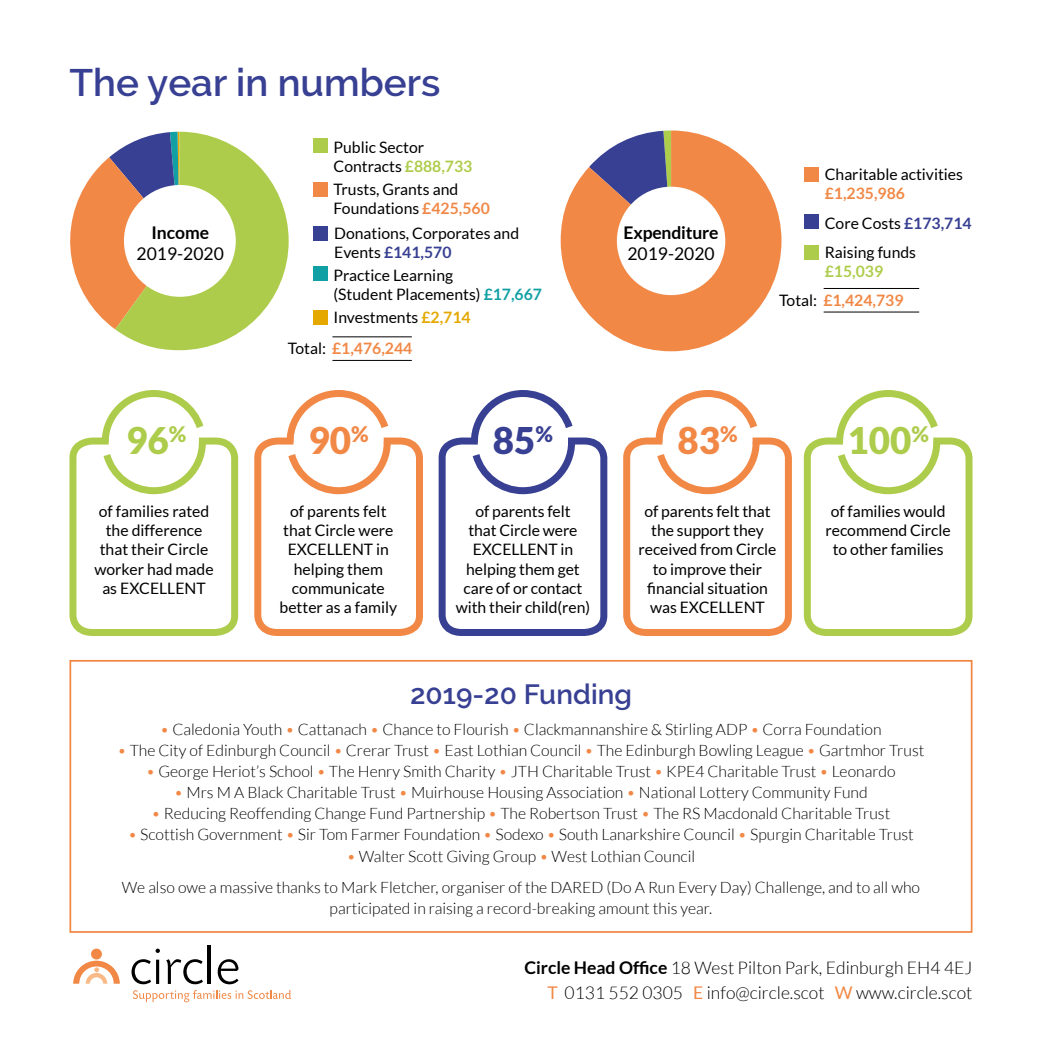
<style>
.page{position:relative;width:1042px;height:1042px;background:#fff}
.page>*{position:absolute;margin:0;border:0;box-sizing:border-box;transform-origin:0 0}
.t1{font:600 38.5px "Raleway";color:#384093}
.t2{font:900 36.75px "Lato";color:#aecc4b}
.t3{font:900 36.75px "Lato";color:#f18846}
.t4{font:900 36.75px "Lato";color:#384093}
.t5{font:600 28px "Raleway";color:#384093}
.t6{font:300 17.5px/24.5px "Lato";color:#000;text-align:right}
.t7{font:17.5px "Lato";color:#000}
.t8{font:700 17.5px "Lato";letter-spacing:-.01em;color:#000}
.t9{font:300 15.75px/31px "Lato";color:#000;text-align:center}
.t10{font:15.75px/19.2px "Lato";color:#000}
.t11{font:700 15.75px "Lato";color:#f18846}
.t12{font:700 15.75px "Lato";color:#aecc4b}
.s1{font-weight:700;color:#aecc4b}
.s2{font-weight:700;color:#f18846}
.s3{font-weight:700;color:#384093}
.s4{font-weight:700;color:#11a0a4}
.s5{font-weight:700;color:#e5a800}
.s6{font-weight:400;color:#000}
.s7{color:#f18846}
.s8{font-weight:700}
.s9{font-weight:400;color:#f18846}
</style>
<div class="page">
<div style="left:313px;top:138px;width:14px;height:15px;background:#aecc4b"></div>
<div style="left:313px;top:182px;width:14px;height:15px;background:#f18846"></div>
<div style="left:313px;top:226px;width:14px;height:15px;background:#384093"></div>
<div style="left:313px;top:266px;width:14px;height:15px;background:#11a0a4"></div>
<div style="left:313px;top:310px;width:14px;height:15px;background:#e5a800"></div>
<div style="left:804px;top:167px;width:15px;height:15px;background:#f18846"></div>
<div style="left:804px;top:214px;width:15px;height:14px;background:#384093"></div>
<div style="left:804px;top:245px;width:15px;height:14px;background:#aecc4b"></div>
<div style="left:91px;top:948px;width:11px;height:11px;background:#f18846;border-radius:50%"></div>
<svg style="left:131px;top:959px;width:20px;height:25px"></svg>
<hr style="left:156px;top:959px;width:3px;height:25px;background:#000">
<svg style="left:156px;top:948px;width:4px;height:5px"></svg>
<svg style="left:166px;top:959px;width:37px;height:25px"></svg>
<hr style="left:208px;top:945px;width:3px;height:39px;background:#000">
<svg style="left:218px;top:959px;width:20px;height:25px"></svg>
<svg style="left:133px;top:990px;width:158px;height:12px"></svg>
<svg style="left:73px;top:960px;width:47px;height:23px"></svg>
<div style="left:69px;top:660px;width:903px;height:273px;border:2px solid #f18846"></div>
<hr style="left:332px;top:336px;width:80px;height:1px;background:#000">
<hr style="left:823px;top:288px;width:96px;height:1px;background:#000">
<hr style="left:332px;top:360px;width:80px;height:1px;background:#000">
<hr style="left:823px;top:312px;width:96px;height:1px;background:#000">
<svg style="left:254px;top:390px;width:169px;height:246px"></svg>
<svg style="left:438px;top:390px;width:170px;height:246px"></svg>
<svg style="left:623px;top:390px;width:350px;height:246px"></svg>
<svg style="left:69px;top:390px;width:170px;height:246px"></svg>
<svg style="left:70px;top:132px;width:219px;height:218px"></svg>
<svg style="left:561px;top:130px;width:220px;height:221px;fill:#f18846"></svg>
<div style="left:124px;top:185px;width:112px;height:112px;background:#fff;border-radius:50%"></div>
<div style="left:617px;top:187px;width:108px;height:108px;background:#fff;border-radius:50%"></div>
<h1 class="t1" style="left:69px;top:60px;width:372px">The year in numbers</h1>
<p class="t8" style="left:151px;top:222px;width:59px">Income</p>
<p class="t7" style="left:137px;top:244px;width:89px">2019-2020</p>
<p class="t10" style="left:333px;top:137px;width:140px">Public Sector<br>Contracts <span class="s1">£888,733</span></p>
<p class="t10" style="left:333px;top:180px;width:158px">Trusts, Grants and<br>Foundations <span class="s2">£425,560</span></p>
<p class="t10" style="left:334px;top:223px;width:186px">Donations, Corporates and<br>Events <span class="s3">£141,570</span></p>
<p class="t10" style="left:333px;top:266px;width:210px">Practice Learning<br>(Student Placements) <span class="s4">£17,667</span></p>
<p class="t10" style="left:333px;top:308px;width:139px">Investments <span class="s5">£2,714</span></p>
<p class="t11" style="left:288px;top:339px;width:126px"><span class="s6">Total:</span> £1,476,244</p>
<p class="t8" style="left:623px;top:222px;width:96px">Expenditure</p>
<p class="t7" style="left:627px;top:244px;width:89px">2019-2020</p>
<p class="t10" style="left:825px;top:165px;width:140px">Charitable activities</p>
<p class="t10" style="left:825px;top:179px;width:148px;line-height:29.2px"><span class="s2">£1,235,986<br></span>Core Costs <span class="s3">£173,714<br></span>Raising funds</p>
<p class="t12" style="left:825px;top:262px;width:60px">£15,039</p>
<p class="t11" style="left:779px;top:291px;width:126px"><span class="s6">Total:</span> £1,424,739</p>
<h2 class="t2" style="left:126px;top:419px;width:62px">96<sup>%</sup></h2>
<h2 class="t3" style="left:308px;top:419px;width:62px">90<sup>%</sup></h2>
<h2 class="t4" style="left:493px;top:419px;width:62px">85<sup>%</sup></h2>
<h2 class="t3" style="left:677px;top:419px;width:62px">83<sup>%</sup></h2>
<h2 class="t2" style="left:847px;top:419px;width:83px">100<sup>%</sup></h2>
<p class="t10" style="left:94px;top:501px;width:121px;text-align:center">of families rated the difference that their Circle worker had made as EXCELLENT</p>
<p class="t10" style="left:279px;top:501px;width:119px;text-align:center">of parents felt that Circle were<br>EXCELLENT in helping them communicate better as a family</p>
<p class="t10" style="left:456px;top:501px;width:136px;text-align:center">of parents felt<br>that Circle were<br>EXCELLENT in helping them get care of or contact with their child(ren)</p>
<p class="t10" style="left:638px;top:501px;width:139px;text-align:center">of parents felt that the support they received from Circle to improve their financial situation was EXCELLENT</p>
<p class="t10" style="left:825px;top:501px;width:127px;text-align:center">of families would recommend Circle to other families</p>
<h3 class="t5" style="left:410px;top:677px;width:223px">2019-20 Funding</h3>
<p class="t9" style="left:160px;top:713px;width:723px"><span class="s7">•</span> Caledonia Youth <span class="s7">•</span> Cattanach <span class="s7">•</span> Chance to Flourish <span class="s7">•</span> Clackmannanshire &amp; Stirling ADP <span class="s7">•</span> Corra Foundation</p>
<p class="t9" style="left:117px;top:734px;width:808px"><span class="s7">•</span> The City of Edinburgh Council <span class="s7">•</span> Crerar Trust <span class="s7">•</span> East Lothian Council <span class="s7">•</span> The Edinburgh Bowling League <span class="s7">•</span> Gartmhor Trust</p>
<p class="t9" style="left:146px;top:755px;width:751px"><span class="s7">•</span> George Heriot’s School <span class="s7">•</span> The Henry Smith Charity <span class="s7">•</span> JTH Charitable Trust <span class="s7">•</span> KPE4 Charitable Trust <span class="s7">•</span> Leonardo</p>
<p class="t9" style="left:174px;top:776px;width:695px"><span class="s7">•</span> Mrs M A Black Charitable Trust <span class="s7">•</span> Muirhouse Housing Association <span class="s7">•</span> National Lottery Community Fund</p>
<p class="t9" style="left:152px;top:797px;width:740px"><span class="s7">•</span> Reducing Reoffending Change Fund Partnership <span class="s7">•</span> The Robertson Trust <span class="s7">•</span> The RS Macdonald Charitable Trust</p>
<p class="t9" style="left:128px;top:818px;width:787px"><span class="s7">•</span> Scottish Government <span class="s7">•</span> Sir Tom Farmer Foundation <span class="s7">•</span> Sodexo <span class="s7">•</span> South Lanarkshire Council <span class="s7">•</span> Spurgin Charitable Trust</p>
<p class="t9" style="left:122px;top:841px;width:800px"><span class="s7">•</span> Walter Scott Giving Group <span class="s7">•</span> West Lothian Council<br>We also owe a massive thanks to Mark Fletcher, organiser of the DARED (Do A Run Every Day) Challenge, and to all who</p>
<p class="t9" style="left:330px;top:893px;width:384px">participated in raising a record-breaking amount this year.</p>
<p class="t6" style="left:524px;top:955px;width:449px"><span class="s8">Circle Head Office</span> 18 West Pilton Park, Edinburgh EH4 4EJ<br><span class="s9">T</span> 0131 552 0305 <span class="s9">E</span> info@circle.scot <span class="s9">W</span> www.circle.scot</p>
</div>
